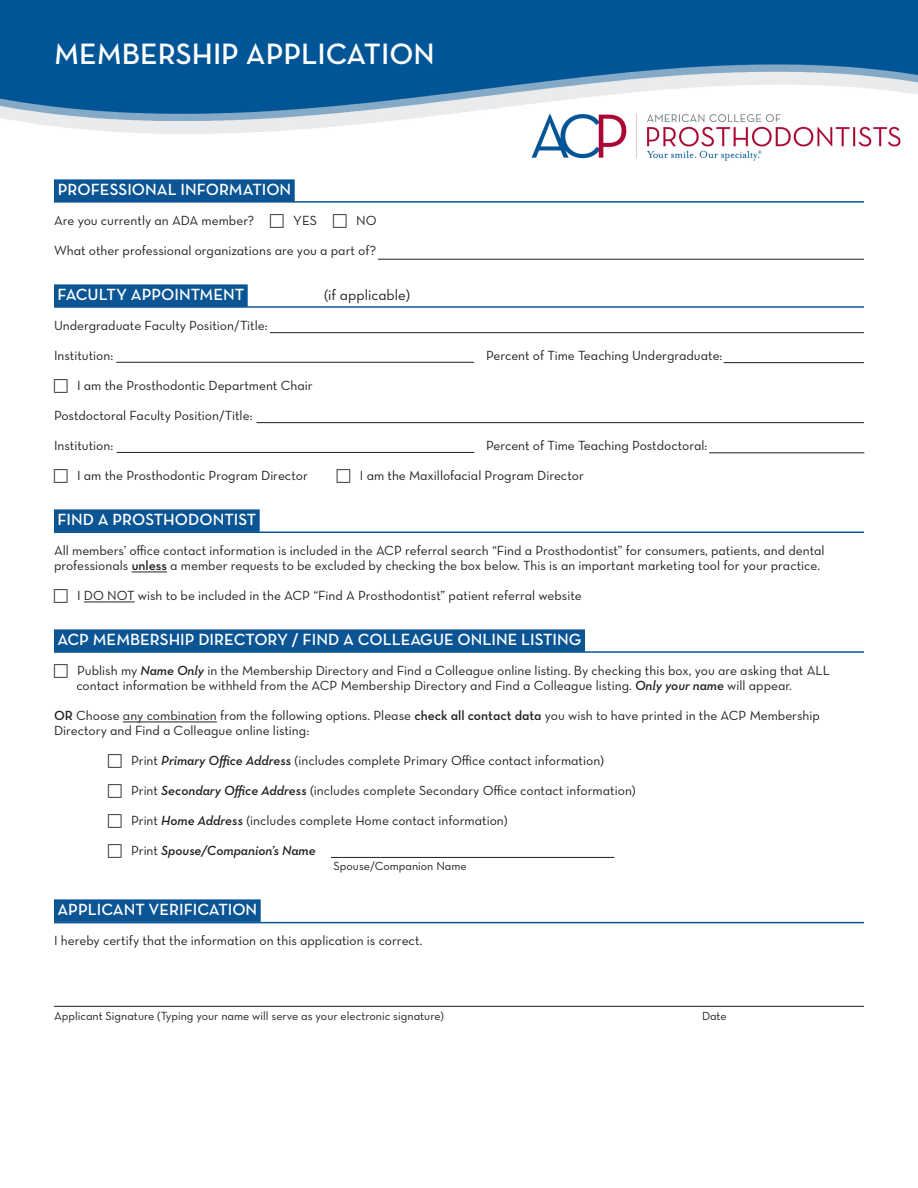
<style>
.page{position:relative;width:918px;height:1188px;background:#fff}
.page>*{position:absolute;margin:0;border:0;box-sizing:border-box;transform-origin:0 0}
.t1{font:30px "Neutra Text Demi Alt";color:#fff}
.t2{font:16.5px "Neutra Text Demi Alt";color:#fff}
.t3{font:15px "Neutra Text Book Alt";color:#231f20}
.t4{font:13.5px/15px "Neutra Text Book Alt";color:#231f20}
.t5{font:13.5px "Neutra Text Demi Italic Alt";color:#231f20}
.t6{font:12px "Neutra Text Book Alt";color:#231f20}
.s1{font-family:"Neutra Text Demi Alt"}
.s2{font-family:"Neutra Text Demi Italic Alt"}
.s3{font-family:"Neutra Text Book Alt"}
</style>
<div class="page">
<img style="left:0;top:0;width:918px;height:1006px">
<div style="left:54px;top:179px;width:241px;height:23px;background:#0b5595"></div>
<div style="left:54px;top:284px;width:194px;height:23px;background:#0b5595"></div>
<div style="left:54px;top:509px;width:206px;height:23px;background:#0b5595"></div>
<hr style="left:132px;top:572px;width:35px;height:1px;background:#231f20">
<hr style="left:84px;top:602px;width:51px;height:1px;background:#231f20">
<div style="left:54px;top:629px;width:531px;height:23px;background:#0b5595"></div>
<hr style="left:123px;top:722px;width:94px;height:1px;background:#231f20">
<div style="left:54px;top:899px;width:207px;height:23px;background:#0b5595"></div>
<hr style="left:54px;top:201px;width:810px;height:2px;background:#0b5595">
<hr style="left:54px;top:306px;width:810px;height:2px;background:#0b5595">
<hr style="left:54px;top:532px;width:810px;height:1px;background:#0b5595">
<hr style="left:54px;top:651px;width:810px;height:2px;background:#0b5595">
<hr style="left:54px;top:922px;width:810px;height:1px;background:#0b5595">
<hr style="left:54px;top:1006px;width:810px;height:1px;background:#231f20">
<hr style="left:378px;top:259px;width:486px;height:1px;background:#231f20">
<hr style="left:270px;top:332px;width:594px;height:1px;background:#231f20">
<hr style="left:724px;top:362px;width:140px;height:1px;background:#231f20">
<hr style="left:256px;top:422px;width:608px;height:1px;background:#231f20">
<hr style="left:331px;top:857px;width:283px;height:1px;background:#231f20">
<hr style="left:116px;top:362px;width:358px;height:1px;background:#231f20">
<hr style="left:709px;top:453px;width:155px;height:1px;background:#231f20">
<hr style="left:117px;top:452px;width:357px;height:1px;background:#231f20">
<svg style="left:270px;top:214px;width:14px;height:14px"></svg>
<svg style="left:333px;top:214px;width:14px;height:14px"></svg>
<svg style="left:54px;top:379px;width:14px;height:14px"></svg>
<svg style="left:54px;top:469px;width:14px;height:14px"></svg>
<svg style="left:337px;top:469px;width:13px;height:14px"></svg>
<svg style="left:54px;top:589px;width:14px;height:14px"></svg>
<svg style="left:54px;top:664px;width:14px;height:14px"></svg>
<svg style="left:108px;top:754px;width:14px;height:14px"></svg>
<svg style="left:108px;top:784px;width:14px;height:14px"></svg>
<svg style="left:108px;top:814px;width:14px;height:14px"></svg>
<svg style="left:108px;top:844px;width:14px;height:14px"></svg>
<p class="t1" style="left:54px;top:35px;width:382px">MEMBERSHIP APPLICATION</p>
<p class="t2" style="left:58px;top:179px;width:235px">PROFESSIONAL INFORMATION</p>
<p class="t4" style="left:54px;top:213px;width:202px">Are you currently an ADA member?</p>
<p class="t4" style="left:293px;top:213px;width:25px">YES</p>
<p class="t4" style="left:356px;top:213px;width:22px">NO</p>
<p class="t4" style="left:54px;top:243px;width:324px">What other professional organizations are you a part of?</p>
<p class="t2" style="left:57px;top:284px;width:188px">FACULTY APPOINTMENT</p>
<p class="t3" style="left:324px;top:286px;width:88px">(if applicable)</p>
<p class="t4" style="left:54px;top:318px;width:215px">Undergraduate Faculty Position/Title:</p>
<p class="t4" style="left:54px;top:348px;width:61px">Institution:</p>
<p class="t4" style="left:486px;top:348px;width:238px">Percent of Time Teaching Undergraduate:</p>
<p class="t4" style="left:77px;top:378px;width:237px">I am the Prosthodontic Department Chair</p>
<p class="t4" style="left:54px;top:408px;width:200px">Postdoctoral Faculty Position/Title:</p>
<p class="t4" style="left:54px;top:438px;width:61px">Institution:</p>
<p class="t4" style="left:486px;top:438px;width:223px">Percent of Time Teaching Postdoctoral:</p>
<p class="t4" style="left:77px;top:468px;width:232px">I am the Prosthodontic Program Director</p>
<p class="t4" style="left:360px;top:468px;width:225px">I am the Maxillofacial Program Director</p>
<p class="t2" style="left:57px;top:509px;width:200px">FIND A PROSTHODONTIST</p>
<p class="t4" style="left:54px;top:543px;width:772px">All members’ office contact information is included in the ACP referral search “Find a Prosthodontist” for consumers, patients, and dental</p>
<p class="t4" style="left:54px;top:558px;width:768px">professionals <span class="s1">unless</span> a member requests to be excluded by checking the box below. This is an important marketing tool for your practice.</p>
<p class="t4" style="left:77px;top:588px;width:506px">I DO NOT wish to be included in the ACP “Find A Prosthodontist” patient referral website</p>
<p class="t2" style="left:57px;top:629px;width:526px">ACP MEMBERSHIP DIRECTORY / FIND A COLLEAGUE ONLINE LISTING</p>
<p class="t4" style="left:77px;top:663px;width:754px">Publish my <span class="s2">Name Only</span> in the Membership Directory and Find a Colleague online listing. By checking this box, you are asking that ALL</p>
<p class="t4" style="left:76px;top:678px;width:717px">contact information be withheld from the ACP Membership Directory and Find a Colleague listing. <span class="s2">Only your name</span> will appear.</p>
<p class="t4" style="left:54px;top:708px;width:767px"><span class="s1">OR</span> Choose any combination from the following options. Please <span class="s1">check all contact data</span> you wish to have printed in the ACP Membership<br>Directory and Find a Colleague online listing:</p>
<p class="t4" style="left:131px;top:753px;width:475px">Print <span class="s2">Primary Office Address</span> (includes complete Primary Office contact information)</p>
<p class="t4" style="left:131px;top:783px;width:506px">Print <span class="s2">Secondary Office Address</span> (includes complete Secondary Office contact information)</p>
<p class="t4" style="left:131px;top:813px;width:378px">Print <span class="s2">Home Address</span> (includes complete Home contact information)</p>
<p class="t5" style="left:131px;top:842px;width:186px"><span class="s3">Print</span> Spouse/Companion’s Name</p>
<p class="t6" style="left:334px;top:859px;width:135px">Spouse/Companion Name</p>
<p class="t2" style="left:57px;top:899px;width:201px">APPLICANT VERIFICATION</p>
<p class="t4" style="left:54px;top:933px;width:370px">I hereby certify that the information on this application is correct.</p>
<p class="t6" style="left:54px;top:1009px;width:392px">Applicant Signature (Typing your name will serve as your electronic signature)</p>
<p class="t6" style="left:702px;top:1009px;width:26px">Date</p>
</div>
